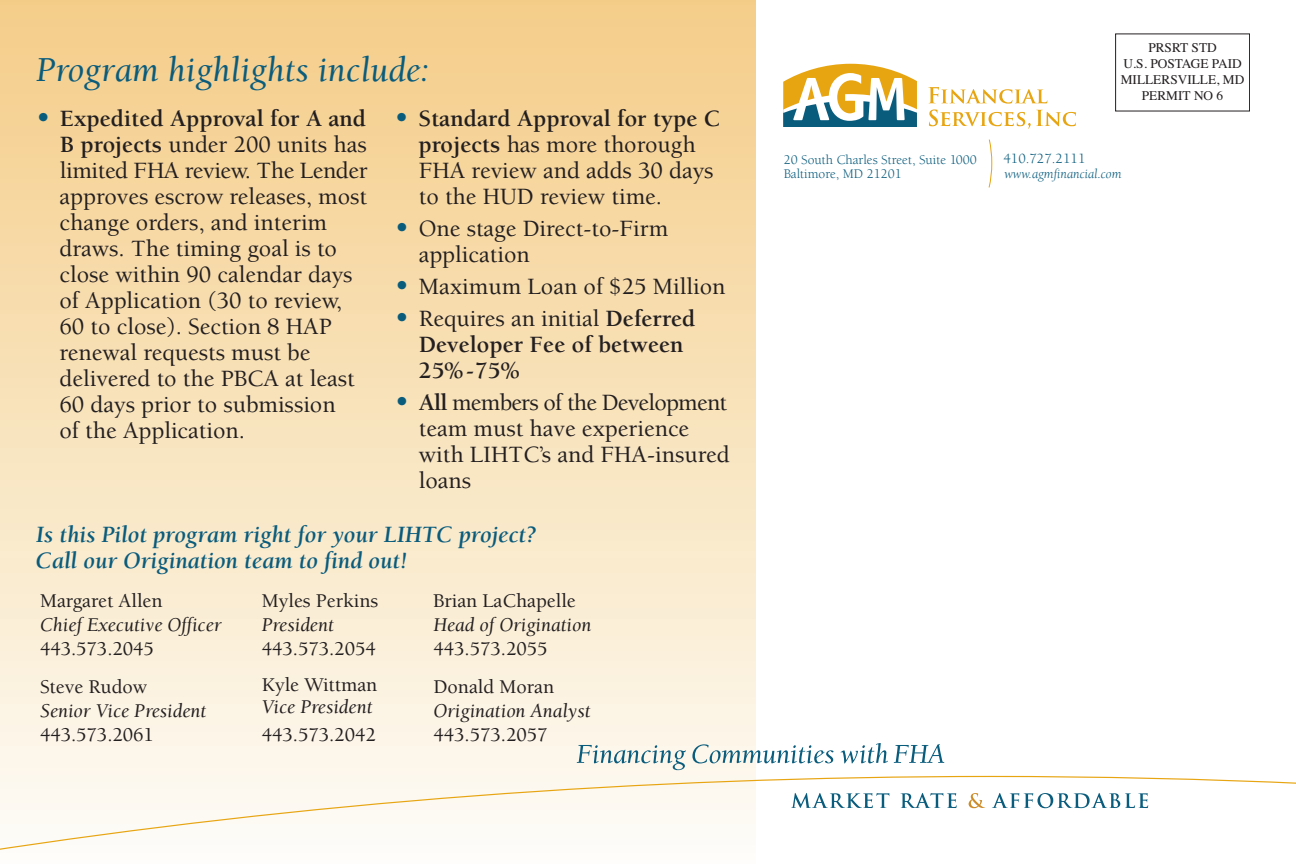
<style>
.page{position:relative;width:1296px;height:864px;background:#fff}
.page>*{position:absolute;margin:0;border:0;box-sizing:border-box;transform-origin:0 0}
.t1{font:italic 36px "Berkeley";color:#0a5c7d}
.t2{font:500 24px/26px "Berkeley";color:#231f20}
.t3{font:italic 700 24px/26px "Berkeley";color:#0a5c7d}
.t4{font:700 24px/26px "Berkeley";color:#231f20}
.t5{font:500 20px/38px "Berkeley";color:#231f20}
.t6{font:italic 20px "Berkeley";color:#231f20}
.t7{font:14.4px "Berkeley";color:#0a5c7d}
.t8{font:13.6px/14.8px "Berkeley";color:#0a5c7d}
.t9{font:italic 13.6px "Berkeley";color:#0a5c7d}
.t10{font:13.4px/16px "Times";color:#231f20;text-align:center}
.s1{font-family:"Menlo";font-weight:700;color:#0a5c7d}
.s2{font-weight:700}
.s3{font-family:"Menlo";color:#0a5c7d}
.s4{font-weight:500}
</style>
<div class="page">
<div style="left:0;top:0;width:756px;height:864px;background:linear-gradient(to bottom,#f4cc87,#fdfcf6)"></div>
<svg style="left:0;top:775px;width:1296px;height:78px"></svg>
<svg style="left:577px;top:745px;width:109px;height:25px;background:#cfd9d5"></svg>
<svg style="left:692px;top:744px;width:142px;height:19px"></svg>
<svg style="left:841px;top:743px;width:47px;height:20px"></svg>
<svg style="left:894px;top:744px;width:50px;height:19px"></svg>
<svg style="left:791px;top:793px;width:98px;height:15px"></svg>
<svg style="left:901px;top:793px;width:56px;height:15px"></svg>
<svg style="left:969px;top:793px;width:16px;height:15px"></svg>
<svg style="left:992px;top:793px;width:156px;height:15px"></svg>
<svg style="left:928px;top:87px;width:148px;height:42px"></svg>
<svg style="left:783px;top:64px;width:134px;height:63px"></svg>
<svg style="left:988px;top:139px;width:5px;height:49px"></svg>
<div style="left:1115px;top:33px;width:135px;height:78px;border:1px solid #231f20"></div>
<h1 class="t1" style="left:36px;top:51px;width:395px">Program highlights include:</h1>
<p class="t2" style="left:60px;top:106px;width:310px;text-indent:-24px"><span class="s1">•</span> <span class="s2">Expedited Approval for A and<br>B projects</span> under 200 units has limited FHA review. The Lender approves escrow releases, most change orders, and interim draws. The timing goal is to close within 90 calendar days of Application (30 to review,<br>60 to close). Section 8 HAP renewal requests must be delivered to the PBCA at least<br>60 days prior to submission<br>of the Application.</p>
<p class="t2" style="left:418px;top:106px;width:304px;text-indent:-24px"><span class="s1">•</span> <span class="s2">Standard Approval for type C projects</span> has more thorough<br>FHA review and adds 30 days to the HUD review time.</p>
<p class="t2" style="left:419px;top:216px;width:251px;text-indent:-24px"><span class="s1">•</span> One stage Direct-to-Firm application</p>
<p class="t2" style="left:395px;top:274px;width:332px"><span class="s1">•</span> Maximum Loan of $25 Million</p>
<p class="t4" style="left:419px;top:306px;width:278px;text-indent:-24px"><span class="s3">•</span> <span class="s4">Requires an initial</span> Deferred<br>Developer Fee of between<br>25%-75%</p>
<p class="t2" style="left:419px;top:390px;width:312px;text-indent:-24px"><span class="s1">•</span> <span class="s2">All</span> members of the Development team must have experience with LIHTC’s and FHA-insured loans</p>
<p class="t3" style="left:36px;top:522px;width:502px">Is this Pilot program right for your LIHTC project?<br>Call our Origination team to find out!</p>
<p class="t5" style="left:40px;top:582px;width:124px">Margaret Allen</p>
<p class="t6" style="left:40px;top:614px;width:183px">Chief Executive Officer</p>
<p class="t5" style="left:40px;top:630px;width:115px">443.573.2045<br>Steve Rudow</p>
<p class="t6" style="left:40px;top:700px;width:168px">Senior Vice President</p>
<p class="t5" style="left:40px;top:716px;width:115px">443.573.2061</p>
<p class="t5" style="left:262px;top:582px;width:118px">Myles Perkins</p>
<p class="t6" style="left:262px;top:614px;width:74px">President</p>
<p class="t5" style="left:262px;top:631px;width:117px;line-height:36px">443.573.2054<br>Kyle Wittman</p>
<p class="t6" style="left:262px;top:696px;width:112px">Vice President</p>
<p class="t5" style="left:262px;top:716px;width:115px">443.573.2042</p>
<p class="t5" style="left:434px;top:582px;width:144px">Brian LaChapelle</p>
<p class="t6" style="left:434px;top:614px;width:159px">Head of Origination</p>
<p class="t5" style="left:434px;top:630px;width:122px">443.573.2055<br>Donald Moran</p>
<p class="t6" style="left:434px;top:700px;width:159px">Origination Analyst</p>
<p class="t5" style="left:434px;top:716px;width:115px">443.573.2057</p>
<p class="t8" style="left:784px;top:152px;width:195px">20 South Charles Street, Suite 1000<br>Baltimore, MD 21201</p>
<p class="t7" style="left:1003px;top:151px;width:84px">410.727.2111</p>
<p class="t10" style="left:1121px;top:38px;width:125px">PRSRT STD<br>U.S. POSTAGE PAID<br>MILLERSVILLE, MD<br>PERMIT NO 6</p>
<p class="t9" style="left:1004px;top:167px;width:119px">www.agmfinancial.com</p>
</div>
